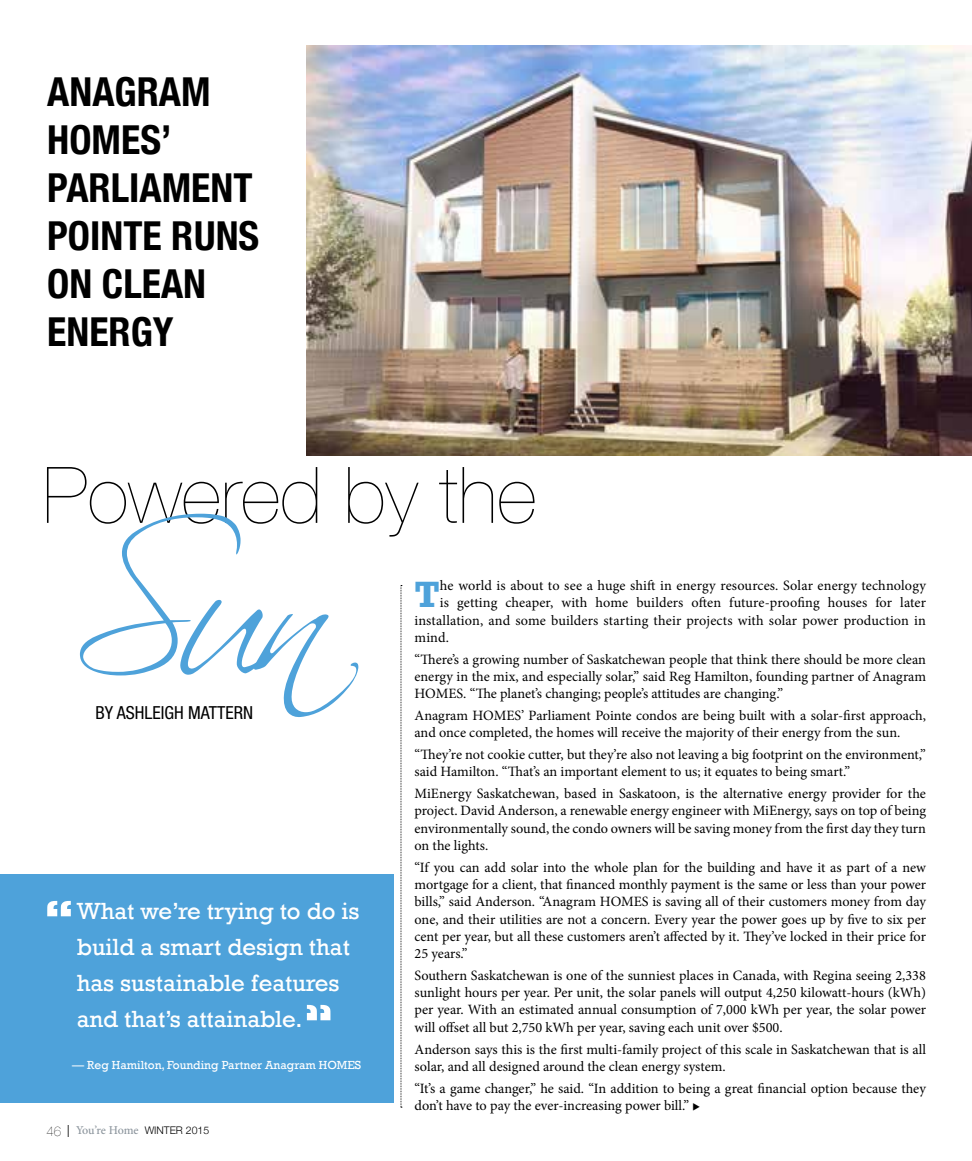
<style>
.page{position:relative;width:972px;height:1161px;background:#fff}
.page>*{position:absolute;margin:0;border:0;box-sizing:border-box;transform-origin:0 0}
.t1{font:189.45px "Scriptina";color:#4ea2da}
.t2{font:200 78.15px "Helvetica Neue";color:#000}
.t3{font:700 condensed 39.9px/47.8px "Helvetica Neue";color:#000}
.t4{font:700 37.5px "Rockwell";color:#4ea2da}
.t5{font:24px/36px "Rockwell";color:#fff}
.t6{font:condensed 18px "Helvetica Neue LT Std";color:#000}
.t7{font:14.25px/17.2px "Minion Pro";color:#000;text-align:justify}
.t8{font:12px "Rockwell";color:#fff}
.t9{font:500 12px "Minion Pro";letter-spacing:-.01em;color:#8c959d}
.s1{font-family:"Helvetica Neue";font-weight:200;font-size:13.5px;color:#000}
.s2{font-weight:400;color:#000}
.s3{font-family:"Helvetica Neue";font-weight:300;font-size:10.5px;color:#000}
</style>
<div class="page">
<svg style="left:401px;top:585px;width:1px;height:523px"></svg>
<img style="left:306px;top:46px;width:666px;height:409px">
<div style="left:0;top:874px;width:393px;height:229px;background:#4ea2da"></div>
<svg style="left:47px;top:901px;width:24px;height:15px"></svg>
<svg style="left:307px;top:1005px;width:23px;height:15px"></svg>
<h3 class="t3" style="left:47px;top:65px;width:165px">ANAGRAM<br>HOMES</h3>
<h3 class="t3" style="left:47px;top:113px;width:214px;text-indent:114px">’<br>PARLIAMENT<br>POINTE RUNS<br>ON CLEAN<br>ENERGY</h3>
<h2 class="t2" style="left:43px;top:434px;width:495px">Powered by the</h2>
<h1 class="t1" style="left:72px;top:498px;width:261px">Sun</h1>
<h3 class="t4" style="left:415px;top:572px;width:27px">T</h3>
<p class="t7" style="left:440px;top:577px;width:488px">he world is about to see a huge shift in energy resources. Solar energy technology</p>
<p class="t7" style="left:440px;top:594px;width:488px">is getting cheaper, with home builders often future-proofing houses for later</p>
<p class="t7" style="left:415px;top:611px;width:513px">installation, and some builders starting their projects with solar power production in</p>
<p class="t7" style="left:415px;top:629px;width:36px">mind.</p>
<p class="t7" style="left:415px;top:651px;width:513px">“There’s a growing number of Saskatchewan people that think there should be more clean energy in the mix, and especially solar,” said Reg Hamilton, founding partner of Anagram HOMES. “The planet’s changing; people’s attitudes are changing.”</p>
<p class="t7" style="left:415px;top:707px;width:513px">Anagram HOMES’ Parliament Pointe condos are being built with a solar-first approach, and once completed, the homes will receive the majority of their energy from the sun.</p>
<p class="t7" style="left:415px;top:746px;width:513px">“They’re not cookie cutter, but they’re also not leaving a big footprint on the environment,” said Hamilton. “That’s an important element to us; it equates to being smart.”</p>
<p class="t7" style="left:415px;top:785px;width:513px">MiEnergy Saskatchewan, based in Saskatoon, is the alternative energy provider for the project. David Anderson, a renewable energy engineer with MiEnergy, says on top of being environmentally sound, the condo owners will be saving money from the first day they turn on the lights.</p>
<p class="t7" style="left:415px;top:859px;width:513px">“If you can add solar into the whole plan for the building and have it as part of a new mortgage for a client, that financed monthly payment is the same or less than your power bills,” said Anderson. “Anagram HOMES is saving all of their customers money from day one, and their utilities are not a concern. Every year the power goes up by five to six per cent per year, but all these customers aren’t affected by it. They’ve locked in their price for 25 years.”</p>
<p class="t7" style="left:415px;top:967px;width:513px">Southern Saskatchewan is one of the sunniest places in Canada, with Regina seeing 2,338 sunlight hours per year. Per unit, the solar panels will output 4,250 kilowatt-hours (kWh) per year. With an estimated annual consumption of 7,000 kWh per year, the solar power will offset all but 2,750 kWh per year, saving each unit over $500.</p>
<p class="t7" style="left:415px;top:1040px;width:513px">Anderson says this is the first multi-family project of this scale in Saskatchewan that is all solar, and all designed around the clean energy system.</p>
<p class="t7" style="left:415px;top:1080px;width:513px">“It’s a game changer,” he said. “In addition to being a great financial option because they don’t have to pay the ever-increasing power bill.” ◆</p>
<p class="t6" style="left:96px;top:702px;width:159px">BY ASHLEIGH MATTERN</p>
<h3 class="t5" style="left:77px;top:894px;width:284px">What we’re trying to do is build a smart design that has sustainable features and that’s attainable.</h3>
<p class="t8" style="left:72px;top:1058px;width:291px">— Reg Hamilton, Founding Partner Anagram HOMES</p>
<p class="t9" style="left:46px;top:1123px;width:164px"><span class="s1">46</span> <span class="s2">|</span> You’re Home <span class="s3">WINTER 2015</span></p>
</div>
